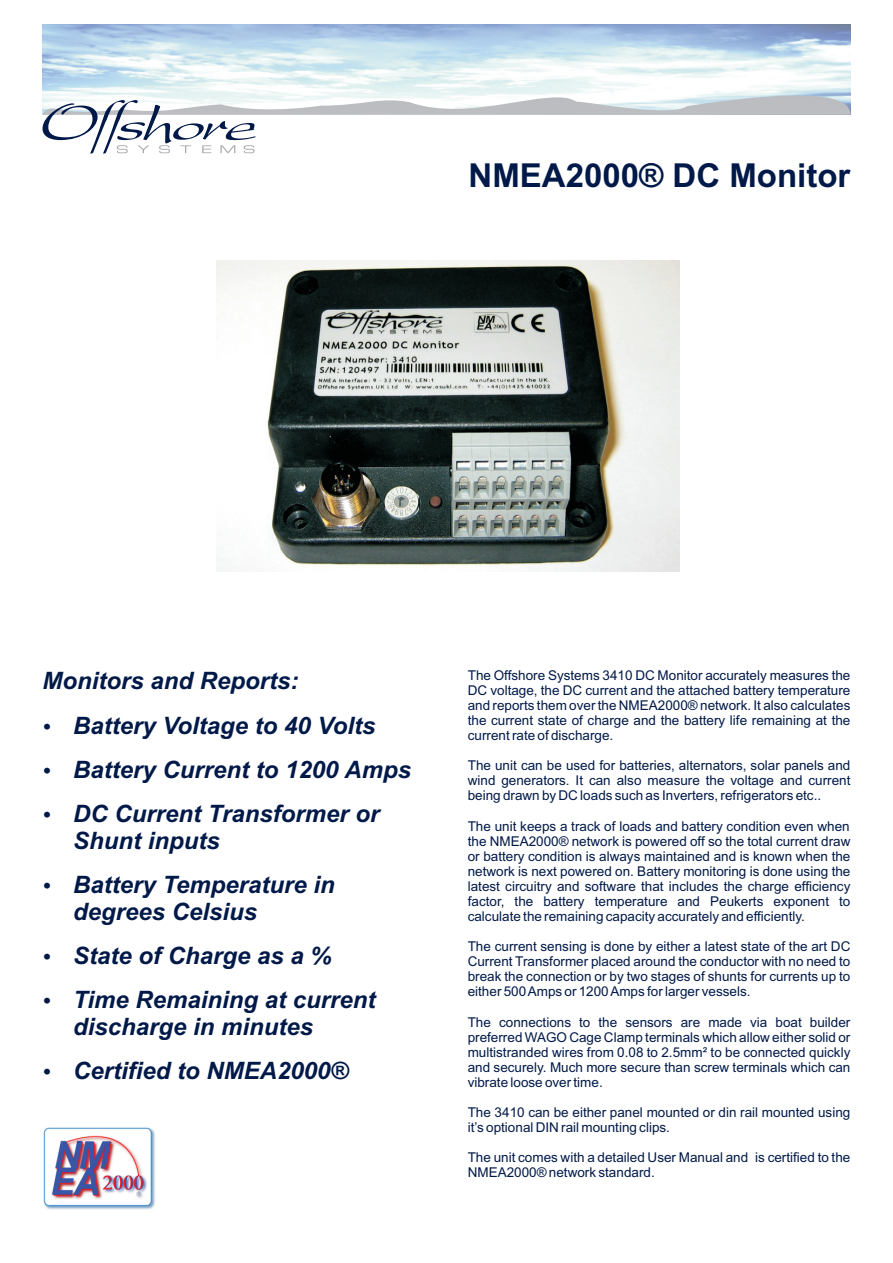
<style>
.page{position:relative;width:893px;height:1263px;background:#fff}
.page>*{position:absolute;margin:0;border:0;box-sizing:border-box;transform-origin:0 0}
.t1{font:700 33px "Arial";color:#001948}
.t2{font:italic 700 24px/44.2px "Arial";color:#001948}
.t3{font:13.5px/15.1px "Arial";color:#001948;text-align:justify}
</style>
<div class="page">
<img style="left:43px;top:25px;width:807px;height:59px">
<svg style="left:43px;top:84px;width:808px;height:70px"></svg>
<img style="left:43px;top:1127px;width:112px;height:83px">
<img style="left:216px;top:261px;width:464px;height:310px">
<h1 class="t1" style="left:469px;top:163px;width:383px">NMEA2000® DC Monitor</h1>
<h2 class="t2" style="left:73px;top:661px;width:339px;text-indent:-31px">Monitors and Reports:<br>Battery Voltage to 40 Volts<br>Battery Current to 1200 Amps<br>DC Current Transformer or</h2>
<h2 class="t2" style="left:73px;top:820px;width:263px">Shunt inputs<br>Battery Temperature in</h2>
<h2 class="t2" style="left:73px;top:891px;width:304px">degrees Celsius<br>State of Charge as a %<br>Time Remaining at current</h2>
<h2 class="t2" style="left:73px;top:1007px;width:277px">discharge in minutes<br>Certified to NMEA2000®</h2>
<p class="t3" style="left:468px;top:669px;width:384px">The Offshore Systems 3410 DC Monitor accurately measures the DC voltage, the DC current and the attached battery temperature and reports them over the NMEA2000® network. It also calculates the current state of charge and the battery life remaining at the current rate of discharge.</p>
<p class="t3" style="left:468px;top:759px;width:384px">The unit can be used for batteries, alternators, solar panels and wind generators. It can also measure the voltage and current being drawn by DC loads such as Inverters, refrigerators etc..</p>
<p class="t3" style="left:468px;top:819px;width:384px">The unit keeps a track of loads and battery condition even when the NMEA2000® network is powered off so the total current draw or battery condition is always maintained and is known when the network is next powered on. Battery monitoring is done using the latest circuitry and software that includes the charge efficiency factor, the battery temperature and Peukerts exponent to calculate the remaining capacity accurately and efficiently.</p>
<p class="t3" style="left:468px;top:940px;width:384px">The current sensing is done by either a latest state of the art DC Current Transformer placed around the conductor with no need to break the connection or by two stages of shunts for currents up to either 500 Amps or 1200 Amps for larger vessels.</p>
<p class="t3" style="left:468px;top:1015px;width:384px">The connections to the sensors are made via boat builder preferred WAGO Cage Clamp terminals which allow either solid or multistranded wires from 0.08 to 2.5mm² to be connected quickly and securely. Much more secure than screw terminals which can vibrate loose over time.</p>
<p class="t3" style="left:468px;top:1106px;width:384px">The 3410 can be either panel mounted or din rail mounted using it’s optional DIN rail mounting clips.</p>
<p class="t3" style="left:468px;top:1151px;width:384px">The unit comes with a detailed User Manual and is certified to the<br>NMEA2000® network standard.</p>
</div>
